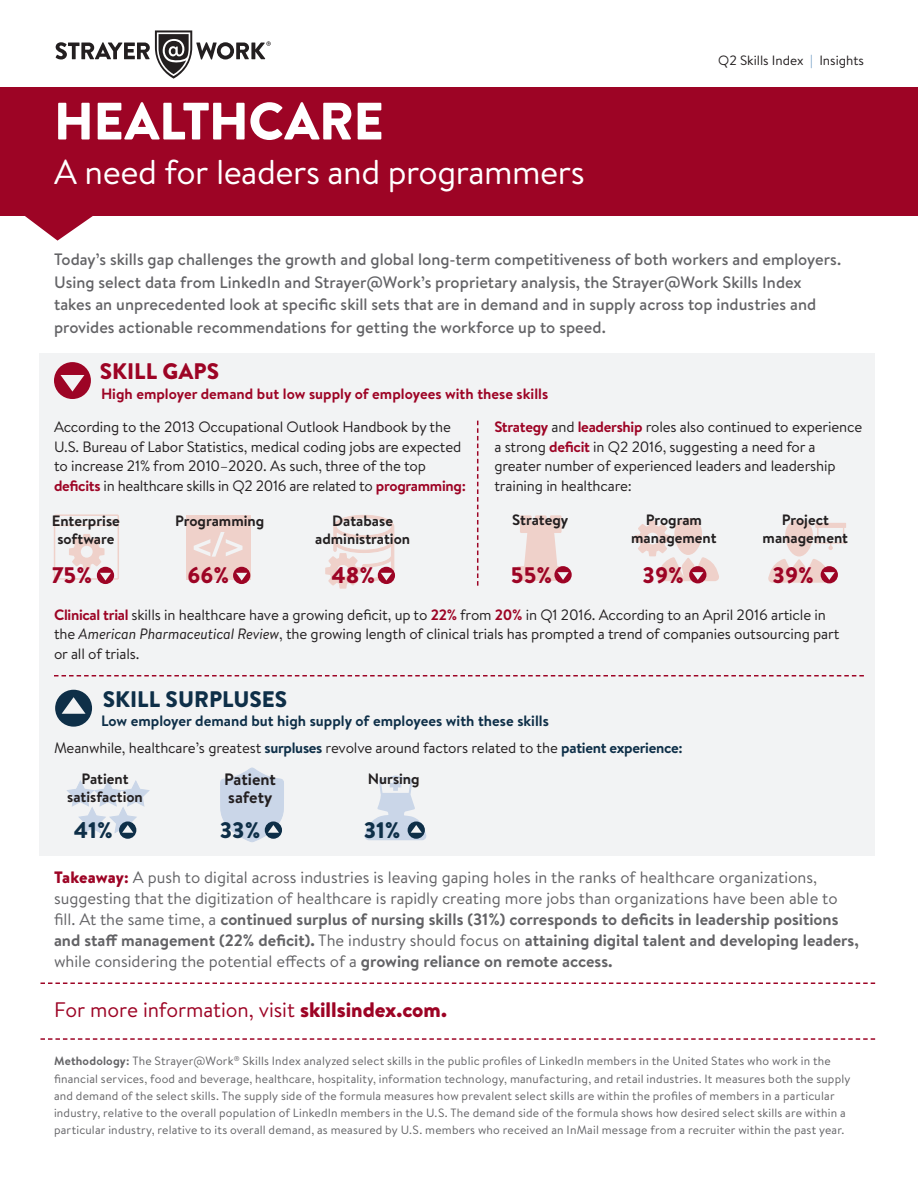
<style>
.page{position:relative;width:918px;height:1188px;background:#fff}
.page>*{position:absolute;margin:0;border:0;box-sizing:border-box;transform-origin:0 0}
.t1{font:900 52.5px "Brandon Text";letter-spacing:-.005em;color:#fff}
.t2{font:34.5px "Brandon Text";letter-spacing:-.015em;color:#fff}
.t3{font:900 22.5px "Brandon Text";color:#9d0425}
.t4{font:900 22.5px "Brandon Text";color:#0e2f48}
.t5{font:21px "Brandon Text";letter-spacing:-.005em;color:#9d0425}
.t6{font:16.5px/21px "Brandon Text";color:#636366}
.t7{font:500 16.5px/22.5px "Brandon Text";color:#636366}
.t8{font:700 16.5px/18px "Brandon Text";color:#231f20}
.t9{font:15px/19.5px "Brandon Text";letter-spacing:-.01em;color:#231f20}
.t10{font:700 15px/18px "Brandon Text";color:#231f20;text-align:center}
.t11{font:700 15px "Brandon Text";color:#9d0425}
.t12{font:700 15px "Brandon Text";color:#0e2f48}
.t13{font:13.5px "Brandon Text";color:#231f20}
.t14{font:12px/17.2px "Brandon Text";letter-spacing:.015em;color:#636366}
.s1{color:#6193be}
.s2{font-weight:700;color:#9d0425}
.s3{font-style:italic}
.s4{font-weight:700;color:#0e2f48}
.s5{font-weight:900;color:#9d0425}
.s6{font-weight:700}
.s7{font-weight:900}
</style>
<div class="page">
<svg style="left:56px;top:30px;width:215px;height:49px"></svg>
<div style="left:0;top:87px;width:918px;height:128px;background:#9d0425"></div>
<svg style="left:15px;top:215px;width:89px;height:26px"></svg>
<svg style="left:40px;top:982px;width:835px;height:2px"></svg>
<svg style="left:40px;top:1038px;width:835px;height:2px"></svg>
<div style="left:40px;top:353px;width:835px;height:502px;background:#f2f3f4"></div>
<svg style="left:54px;top:675px;width:810px;height:1px"></svg>
<svg style="left:477px;top:421px;width:1px;height:165px"></svg>
<div style="left:54px;top:362px;width:37px;height:37px;background:#9d0425;border-radius:50%"></div>
<svg style="left:61px;top:375px;width:23px;height:17px"></svg>
<div style="left:55px;top:690px;width:37px;height:37px;background:#0e2f48;border-radius:50%"></div>
<svg style="left:62px;top:697px;width:24px;height:17px"></svg>
<div style="left:186px;top:515px;width:64px;height:64px;background:#efd1ca"></div>
<svg style="left:194px;top:532px;width:49px;height:25px"></svg>
<div style="left:119px;top:821px;width:17px;height:18px;background:#0e2f48;border-radius:50%"></div>
<svg style="left:67px;top:781px;width:82px;height:52px"></svg>
<div style="left:554px;top:566px;width:18px;height:17px;background:#9d0425;border-radius:50%"></div>
<svg style="left:517px;top:515px;width:52px;height:66px"></svg>
<div style="left:689px;top:566px;width:17px;height:17px;background:#9d0425;border-radius:50%"></div>
<svg style="left:635px;top:518px;width:84px;height:63px"></svg>
<svg style="left:325px;top:515px;width:70px;height:74px"></svg>
<svg style="left:233px;top:567px;width:17px;height:17px"></svg>
<svg style="left:236px;top:573px;width:11px;height:8px"></svg>
<svg style="left:97px;top:567px;width:17px;height:17px"></svg>
<svg style="left:54px;top:514px;width:65px;height:67px"></svg>
<svg style="left:364px;top:775px;width:63px;height:65px"></svg>
<svg style="left:768px;top:520px;width:78px;height:63px"></svg>
<svg style="left:220px;top:768px;width:64px;height:74px"></svg>
<p class="t1" style="left:54px;top:84px;width:331px">HEALTHCARE</p>
<p class="t2" style="left:54px;top:149px;width:532px">A need for leaders and programmers</p>
<p class="t13" style="left:718px;top:51px;width:147px">Q2 Skills Index <span class="s1">|</span> Insights</p>
<p class="t7" style="left:54px;top:248px;width:789px">Today’s skills gap challenges the growth and global long-term competitiveness of both workers and employers.<br>Using select data from LinkedIn and Strayer@Work’s proprietary analysis, the Strayer@Work Skills Index takes an unprecedented look at specific skill sets that are in demand and in supply across top industries and provides actionable recommendations for getting the workforce up to speed.</p>
<p class="t3" style="left:100px;top:356px;width:121px">SKILL GAPS</p>
<p class="t11" style="left:101px;top:383px;width:449px">High employer demand but low supply of employees with these skills</p>
<p class="t9" style="left:54px;top:417px;width:414px">According to the 2013 Occupational Outlook Handbook by the U.S. Bureau of Labor Statistics, medical coding jobs are expected to increase 21% from 2010–2020. As such, three of the top <span class="s2">deficits</span> in healthcare skills in Q2 2016 are related to <span class="s2">programming:</span></p>
<p class="t9" style="left:494px;top:417px;width:369px"><span class="s2">Strategy</span> and <span class="s2">leadership</span> roles also continued to experience a strong <span class="s2">deficit</span> in Q2 2016, suggesting a need for a greater number of experienced leaders and leadership training in healthcare:</p>
<p class="t10" style="left:52px;top:512px;width:69px">Enterprise software</p>
<p class="t10" style="left:175px;top:512px;width:91px">Programming</p>
<p class="t10" style="left:315px;top:512px;width:97px">Database administration</p>
<p class="t10" style="left:512px;top:511px;width:58px">Strategy</p>
<p class="t10" style="left:631px;top:511px;width:87px">Program management</p>
<p class="t10" style="left:763px;top:511px;width:87px">Project management</p>
<p class="t3" style="left:52px;top:559px;width:42px">75%</p>
<p class="t3" style="left:187px;top:559px;width:43px">66%</p>
<p class="t3" style="left:331px;top:559px;width:45px">48%</p>
<p class="t3" style="left:643px;top:559px;width:43px">39%</p>
<p class="t3" style="left:511px;top:559px;width:43px">55%</p>
<p class="t3" style="left:773px;top:559px;width:43px">39%</p>
<p class="t9" style="left:54px;top:604px;width:787px"><span class="s2">Clinical trial</span> skills in healthcare have a growing deficit, up to <span class="s2">22%</span> from <span class="s2">20%</span> in Q1 2016. According to an April 2016 article in the <span class="s3">American Pharmaceutical Review</span>, the growing length of clinical trials has prompted a trend of companies outsourcing part or all of trials.</p>
<p class="t4" style="left:103px;top:684px;width:186px">SKILL SURPLUSES</p>
<p class="t12" style="left:101px;top:711px;width:449px">Low employer demand but high supply of employees with these skills</p>
<p class="t9" style="left:54px;top:738px;width:630px">Meanwhile, healthcare’s greatest <span class="s4">surpluses</span> revolve around factors related to the <span class="s4">patient experience:</span></p>
<p class="t10" style="left:67px;top:769px;width:77px">Patient satisfaction</p>
<p class="t4" style="left:74px;top:814px;width:40px">41%</p>
<p class="t8" style="left:224px;top:770px;width:53px">Patient safety</p>
<p class="t4" style="left:220px;top:814px;width:42px">33%</p>
<p class="t10" style="left:368px;top:769px;width:53px">Nursing</p>
<p class="t4" style="left:364px;top:814px;width:38px">31%</p>
<p class="t6" style="left:54px;top:866px;width:806px"><span class="s5">Takeaway:</span> A push to digital across industries is leaving gaping holes in the ranks of healthcare organizations, suggesting that the digitization of healthcare is rapidly creating more jobs than organizations have been able to fill. At the same time, a <span class="s6">continued surplus of nursing skills (31%) corresponds to deficits in leadership positions and staff management (22% deficit).</span> The industry should focus on <span class="s6">attaining digital talent and developing leaders, </span>while considering the potential effects of a <span class="s6">growing reliance on remote access.</span></p>
<p class="t5" style="left:54px;top:995px;width:395px">For more information, visit <span class="s7">skillsindex.com.</span></p>
<p class="t14" style="left:54px;top:1052px;width:798px"><span class="s6">Methodology:</span> The Strayer@Work<sup>®</sup> Skills Index analyzed select skills in the public profiles of LinkedIn members in the United States who work in the financial services, food and beverage, healthcare, hospitality, information technology, manufacturing, and retail industries. It measures both the supply and demand of the select skills. The supply side of the formula measures how prevalent select skills are within the profiles of members in a particular industry, relative to the overall population of LinkedIn members in the U.S. The demand side of the formula shows how desired select skills are within a particular industry, relative to its overall demand, as measured by U.S. members who received an InMail message from a recruiter within the past year.</p>
</div>
